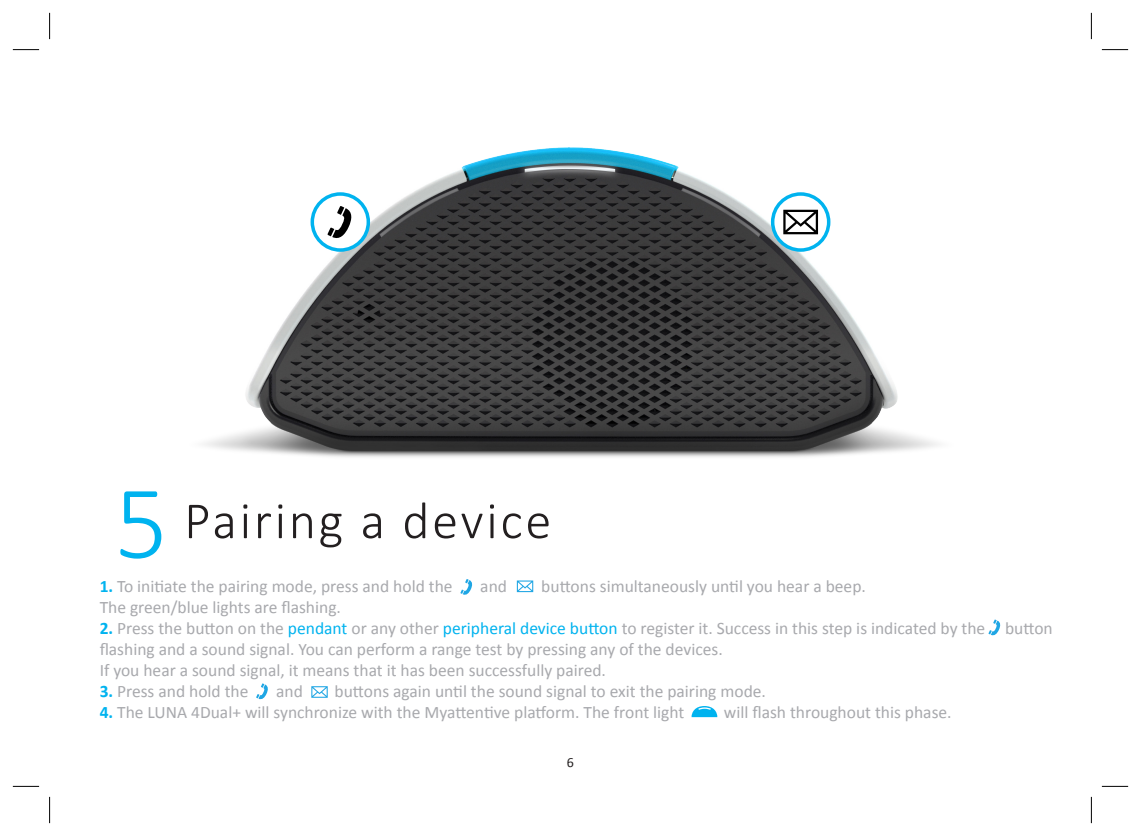
<style>
.page{position:relative;width:1141px;height:836px;background:#fff}
.page>*{position:absolute;margin:0;border:0;box-sizing:border-box;transform-origin:0 0}
.t1{font:300 105px "Calibri";color:#00b3ef}
.t2{font:300 52.5px "Calibri";letter-spacing:.05em;color:#231f20}
.t3{font:17.5px/21px "Calibri";color:#a8a9ad}
.t4{font:14px "Calibri";color:#231f20}
.s1{font-weight:700;color:#00b3ef}
.s2{color:#00b3ef}
</style>
<div class="page">
<img style="left:204px;top:147px;width:734px;height:310px">
<div style="left:312px;top:194px;width:56px;height:56px;background:#fff;border-radius:50%"></div>
<div style="left:311px;top:192px;width:59px;height:60px;border:4px solid #00b3ef;border-radius:50%"></div>
<svg style="left:327px;top:206px;width:25px;height:32px"></svg>
<svg style="left:773px;top:194px;width:56px;height:56px"></svg>
<div style="left:771px;top:192px;width:59px;height:60px;border:4px solid #00b3ef;border-radius:50%"></div>
<svg style="left:783px;top:210px;width:35px;height:24px"></svg>
<svg style="left:517px;top:580px;width:16px;height:12px"></svg>
<svg style="left:311px;top:686px;width:17px;height:12px"></svg>
<svg style="left:460px;top:579px;width:13px;height:16px"></svg>
<svg style="left:988px;top:619px;width:13px;height:16px"></svg>
<svg style="left:256px;top:683px;width:12px;height:16px"></svg>
<svg style="left:692px;top:706px;width:25px;height:11px"></svg>
<svg style="left:13px;top:49px;width:26px;height:1px"></svg>
<svg style="left:1102px;top:49px;width:26px;height:1px"></svg>
<svg style="left:13px;top:786px;width:26px;height:1px"></svg>
<svg style="left:1102px;top:786px;width:26px;height:1px"></svg>
<svg style="left:49px;top:13px;width:1px;height:26px"></svg>
<svg style="left:49px;top:797px;width:1px;height:26px"></svg>
<svg style="left:1091px;top:13px;width:1px;height:26px"></svg>
<svg style="left:1091px;top:797px;width:1px;height:26px"></svg>
<p class="t1" style="left:115px;top:458px;width:55px">5</p>
<p class="t2" style="left:184px;top:488px;width:369px">Pairing a device</p>
<p class="t3" style="left:100px;top:575px;width:354px"><span class="s1">1.</span> To initiate the pairing mode, press and hold the</p>
<p class="t3" style="left:480px;top:575px;width:28px">and</p>
<p class="t3" style="left:541px;top:575px;width:326px">buttons simultaneously until you hear a beep.</p>
<p class="t3" style="left:100px;top:596px;width:243px">The green/blue lights are flashing.</p>
<p class="t3" style="left:100px;top:617px;width:955px"><span class="s1">2.</span> Press the button on the <span class="s2">pendant</span> or any other <span class="s2">peripheral device button</span> to register it. Success in this step is indicated by the button flashing and a sound signal. You can perform a range test by pressing any of the devices.</p>
<p class="t3" style="left:100px;top:659px;width:508px">If you hear a sound signal, it means that it has been successfully paired.</p>
<p class="t3" style="left:100px;top:680px;width:150px"><span class="s1">3.</span> Press and hold the</p>
<p class="t3" style="left:276px;top:680px;width:28px">and</p>
<p class="t3" style="left:335px;top:680px;width:433px">buttons again until the sound signal to exit the pairing mode.</p>
<p class="t3" style="left:100px;top:701px;width:586px"><span class="s1">4.</span> The LUNA 4Dual+ will synchronize with the Myattentive platform. The front light</p>
<p class="t3" style="left:724px;top:701px;width:229px">will flash throughout this phase.</p>
<p class="t4" style="left:567px;top:753px;width:9px">6</p>
</div>
